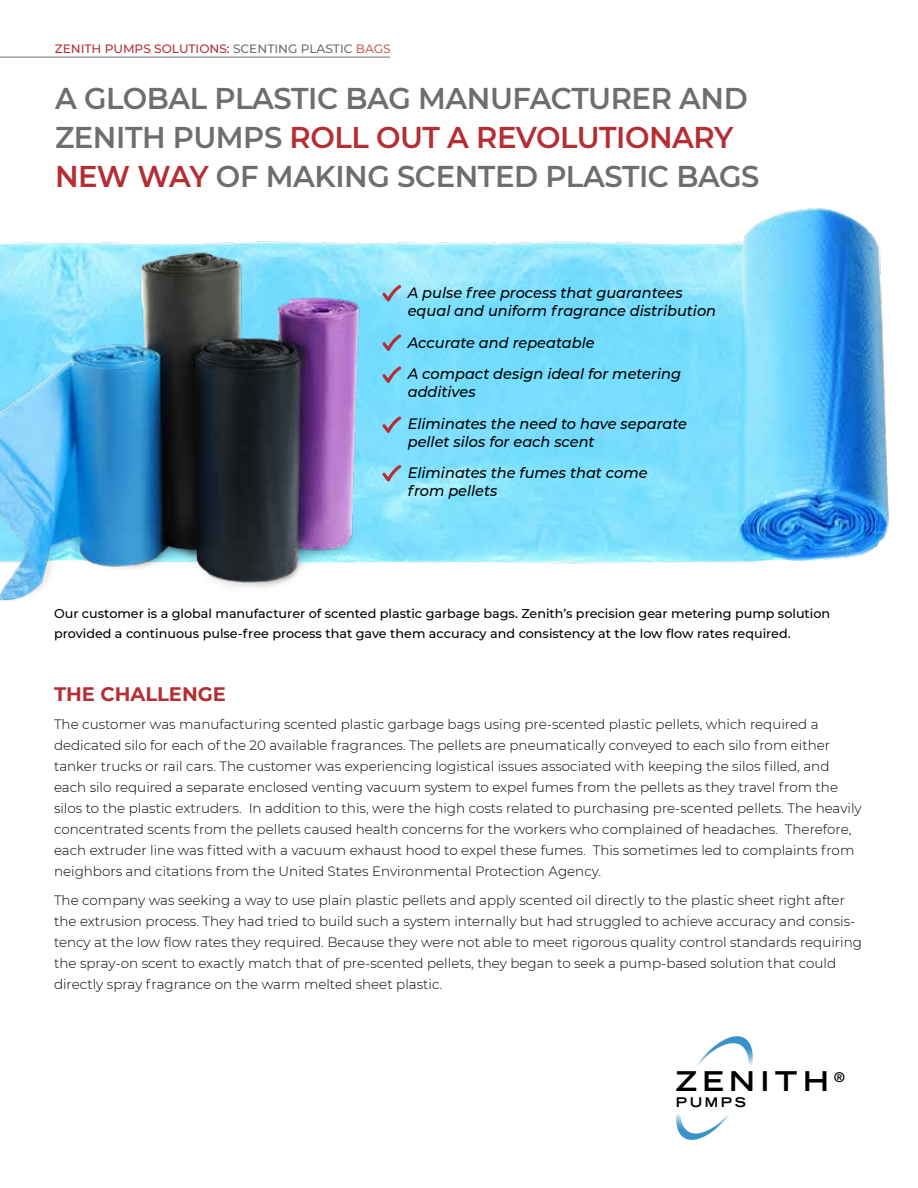
<style>
.page{position:relative;width:918px;height:1188px;background:#fff}
.page>*{position:absolute;margin:0;border:0;box-sizing:border-box;transform-origin:0 0}
.t1{font:600 30px/39px "Montserrat";letter-spacing:-.015em;color:#6d6e71}
.t2{font:700 expanded 27.3px "Trade Gothic LT Std";letter-spacing:.2em;color:#000}
.t3{font:700 19.5px "Montserrat";color:#b42e34}
.t4{font:italic 500 15px/31.5px "Montserrat";color:#000}
.t5{font:300 13.5px/21px "Montserrat";color:#000}
.t6{font:700 expanded 13.35px "Trade Gothic LT Std";letter-spacing:.2em;color:#000}
.t7{font:500 12.75px/19.5px "Montserrat";color:#000}
.t8{font:500 12.15px "Montserrat";color:#b42e34}
.s1{color:#6d6e71}
.s2{color:#c9685d}
.s3{color:#b42e34}
</style>
<div class="page">
<img style="left:475px;top:208px;width:414px;height:356px">
<img style="left:0;top:240px;width:475px;height:361px">
<svg style="left:382px;top:285px;width:19px;height:16px"></svg>
<svg style="left:382px;top:335px;width:19px;height:16px"></svg>
<svg style="left:382px;top:367px;width:19px;height:16px"></svg>
<svg style="left:382px;top:417px;width:19px;height:16px"></svg>
<svg style="left:382px;top:465px;width:19px;height:17px"></svg>
<hr style="left:0;top:57px;width:390px;height:1px;background:#6d6e71">
<svg style="left:676px;top:1114px;width:54px;height:26px"></svg>
<svg style="left:697px;top:1036px;width:56px;height:29px"></svg>
<p class="t8" style="left:55px;top:40px;width:338px">ZENITH PUMPS SOLUTIONS: <span class="s1">SCENTING PLASTIC</span> <span class="s2">BAGS</span></p>
<h1 class="t1" style="left:55px;top:77px;width:706px">A GLOBAL PLASTIC BAG MANUFACTURER AND<br>ZENITH PUMPS <span class="s3">ROLL OUT A REVOLUTIONARY<br>NEW WAY</span> OF MAKING SCENTED PLASTIC BAGS</h1>
<p class="t4" style="left:408px;top:283px;width:310px;line-height:18px">A pulse free process that guarantees equal and uniform fragrance distribution</p>
<p class="t4" style="left:408px;top:326px;width:275px">Accurate and repeatable<br>A compact design ideal for metering</p>
<p class="t4" style="left:408px;top:375px;width:281px">additives<br>Eliminates the need to have separate</p>
<p class="t4" style="left:408px;top:425px;width:241px">pellet silos for each scent<br>Eliminates the fumes that come</p>
<p class="t4" style="left:408px;top:474px;width:91px">from pellets</p>
<p class="t7" style="left:54px;top:604px;width:778px">Our customer is a global manufacturer of scented plastic garbage bags. Zenith’s precision gear metering pump solution provided a continuous pulse-free process that gave them accuracy and consistency at the low flow rates required.</p>
<h3 class="t3" style="left:54px;top:680px;width:173px">THE CHALLENGE</h3>
<p class="t5" style="left:54px;top:713px;width:809px">The customer was manufacturing scented plastic garbage bags using pre-scented plastic pellets, which required a dedicated silo for each of the 20 available fragrances. The pellets are pneumatically conveyed to each silo from either tanker trucks or rail cars. The customer was experiencing logistical issues associated with keeping the silos filled, and each silo required a separate enclosed venting vacuum system to expel fumes from the pellets as they travel from the silos to the plastic extruders. In addition to this, were the high costs related to purchasing pre-scented pellets. The heavily concentrated scents from the pellets caused health concerns for the workers who complained of headaches. Therefore, each extruder line was fitted with a vacuum exhaust hood to expel these fumes. This sometimes led to complaints from neighbors and citations from the United States Environmental Protection Agency.</p>
<p class="t5" style="left:54px;top:889px;width:810px">The company was seeking a way to use plain plastic pellets and apply scented oil directly to the plastic sheet right after the extrusion process. They had tried to build such a system internally but had struggled to achieve accuracy and consis&shy;tency at the low flow rates they required. Because they were not able to meet rigorous quality control standards requiring the spray-on scent to exactly match that of pre-scented pellets, they began to seek a pump-based solution that could directly spray fragrance on the warm melted sheet plastic.</p>
<h2 class="t2" style="left:676px;top:1064px;width:171px">ZENITH <sup>®</sup></h2>
<p class="t6" style="left:676px;top:1094px;width:72px">PUMPS</p>
</div>
